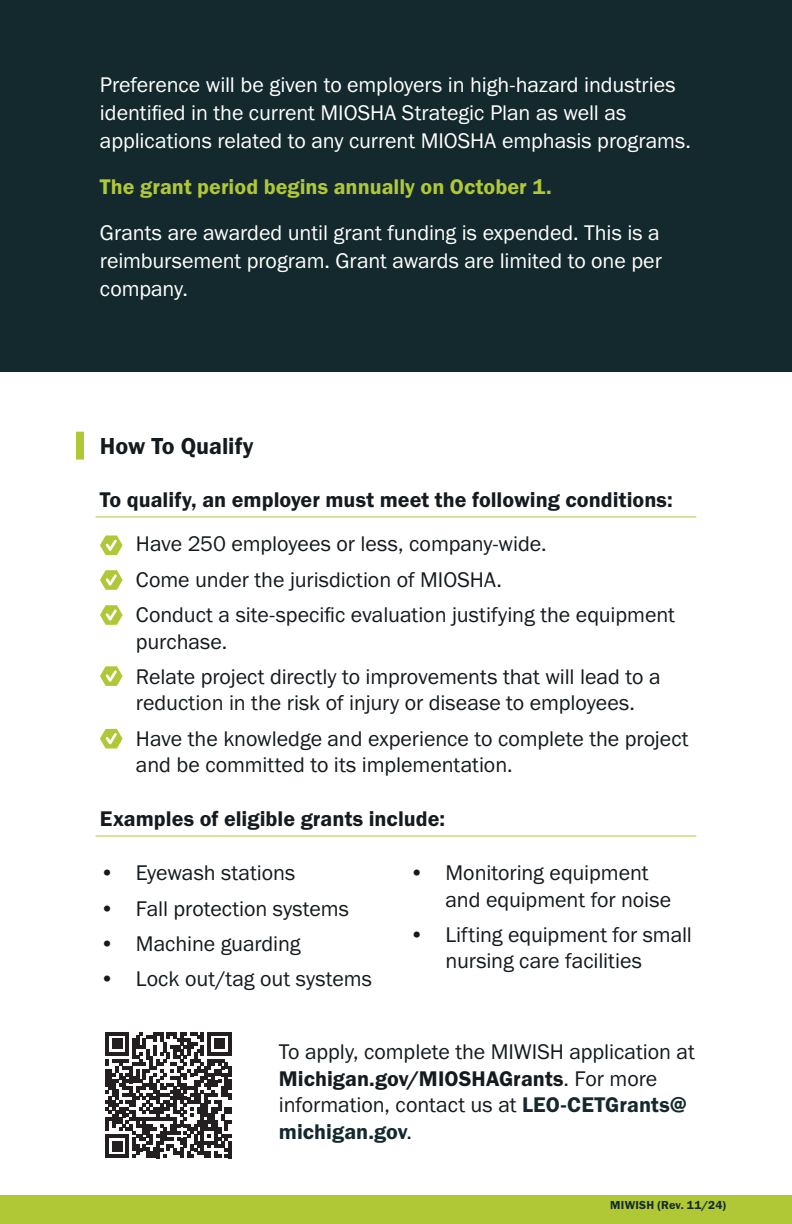
<style>
.page{position:relative;width:792px;height:1224px;background:#fff}
.page>*{position:absolute;margin:0;border:0;box-sizing:border-box;transform-origin:0 0}
.t1{font:24px "Franklin Gothic URW Dem";color:#141a1e}
.t2{font:22px/35.4px "Franklin Gothic URW Boo";letter-spacing:-.005em;color:#141a1e}
.t3{font:22px/28px "Franklin Gothic URW Boo";letter-spacing:-.005em;color:#fff}
.t4{font:22px "Franklin Gothic URW Dem";color:#141a1e}
.t5{font:22px "Franklin Gothic URW Dem";color:#b0c736}
.t6{font:22px "Franklin Gothic URW Dem";color:#13292d}
.t7{font:12px "Franklin Gothic URW Dem";letter-spacing:.025em;color:#13292d}
.s1{font-family:"Franklin Gothic URW Boo"}
.s2{font-family:"Franklin Gothic URW Dem";color:#13292d}
.s3{font-family:"Franklin Gothic URW Boo";color:#141a1e}
</style>
<div class="page">
<div style="left:0;top:0;width:792px;height:372px;background:#13292d"></div>
<div style="left:76px;top:432px;width:8px;height:26px;background:#b0c736"></div>
<svg style="left:100px;top:535px;width:23px;height:20px"></svg>
<svg style="left:100px;top:570px;width:23px;height:20px"></svg>
<svg style="left:100px;top:605px;width:23px;height:20px"></svg>
<svg style="left:100px;top:666px;width:23px;height:20px"></svg>
<svg style="left:100px;top:729px;width:23px;height:19px"></svg>
<div style="left:76px;top:434px;width:8px;height:26px;background:#b0c736"></div>
<div style="left:0;top:1195px;width:792px;height:29px;background:#b0c736"></div>
<hr style="left:96px;top:516px;width:600px;height:1px;background:#b0c736">
<hr style="left:96px;top:835px;width:600px;height:1px;background:#b0c736">
<svg style="left:105px;top:1032px;width:126px;height:126px"></svg>
<hr style="left:228px;top:1141px;width:3px;height:17px;background:#231f20">
<p class="t3" style="left:100px;top:70px;width:593px">Preference will be given to employers in high-hazard industries identified in the current MIOSHA Strategic Plan as well as applications related to any current MIOSHA emphasis programs.</p>
<p class="t5" style="left:100px;top:173px;width:454px">The grant period begins annually on October 1.</p>
<p class="t3" style="left:100px;top:218px;width:563px;text-align:justify">Grants are awarded until grant funding is expended. This is a reimbursement program. Grant awards are limited to one per company.</p>
<p class="t1" style="left:100px;top:431px;width:155px">How To Qualify</p>
<p class="t4" style="left:100px;top:486px;width:574px">To qualify, an employer must meet the following conditions:</p>
<p class="t2" style="left:136px;top:526px;width:541px">Have 250 employees or less, company-wide.<br>Come under the jurisdiction of MIOSHA.<br>Conduct a site-specific evaluation justifying the equipment</p>
<p class="t2" style="left:136px;top:623px;width:526px">purchase.<br>Relate project directly to improvements that will lead to a</p>
<p class="t2" style="left:136px;top:685px;width:554px">reduction in the risk of injury or disease to employees.<br>Have the knowledge and experience to complete the project</p>
<p class="t2" style="left:136px;top:747px;width:378px">and be committed to its implementation.</p>
<p class="t4" style="left:100px;top:805px;width:347px">Examples of eligible grants include:</p>
<p class="t2" style="left:100px;top:855px;width:197px">• Eyewash stations</p>
<p class="t2" style="left:100px;top:890px;width:251px">• Fall protection systems</p>
<p class="t2" style="left:100px;top:926px;width:202px">• Machine guarding</p>
<p class="t2" style="left:100px;top:961px;width:273px">• Lock out/tag out systems</p>
<p class="t2" style="left:445px;top:859px;width:227px;line-height:26.4px;text-indent:-36px">• Monitoring equipment and equipment for noise</p>
<p class="t2" style="left:445px;top:921px;width:248px;line-height:26.4px;text-indent:-36px">• Lifting equipment for small nursing care facilities</p>
<p class="t2" style="left:279px;top:1034px;width:418px">To apply, complete the MIWISH application at</p>
<p class="t4" style="left:279px;top:1065px;width:380px">Michigan.gov/MIOSHAGrants<span class="s1">. For more</span></p>
<p class="t2" style="left:279px;top:1087px;width:410px">information, contact us at <span class="s2">LEO-CETGrants@</span></p>
<p class="t6" style="left:279px;top:1118px;width:135px">michigan.gov<span class="s3">.</span></p>
<p class="t7" style="left:610px;top:1198px;width:117px">MIWISH (Rev. 11/24)</p>
</div>
